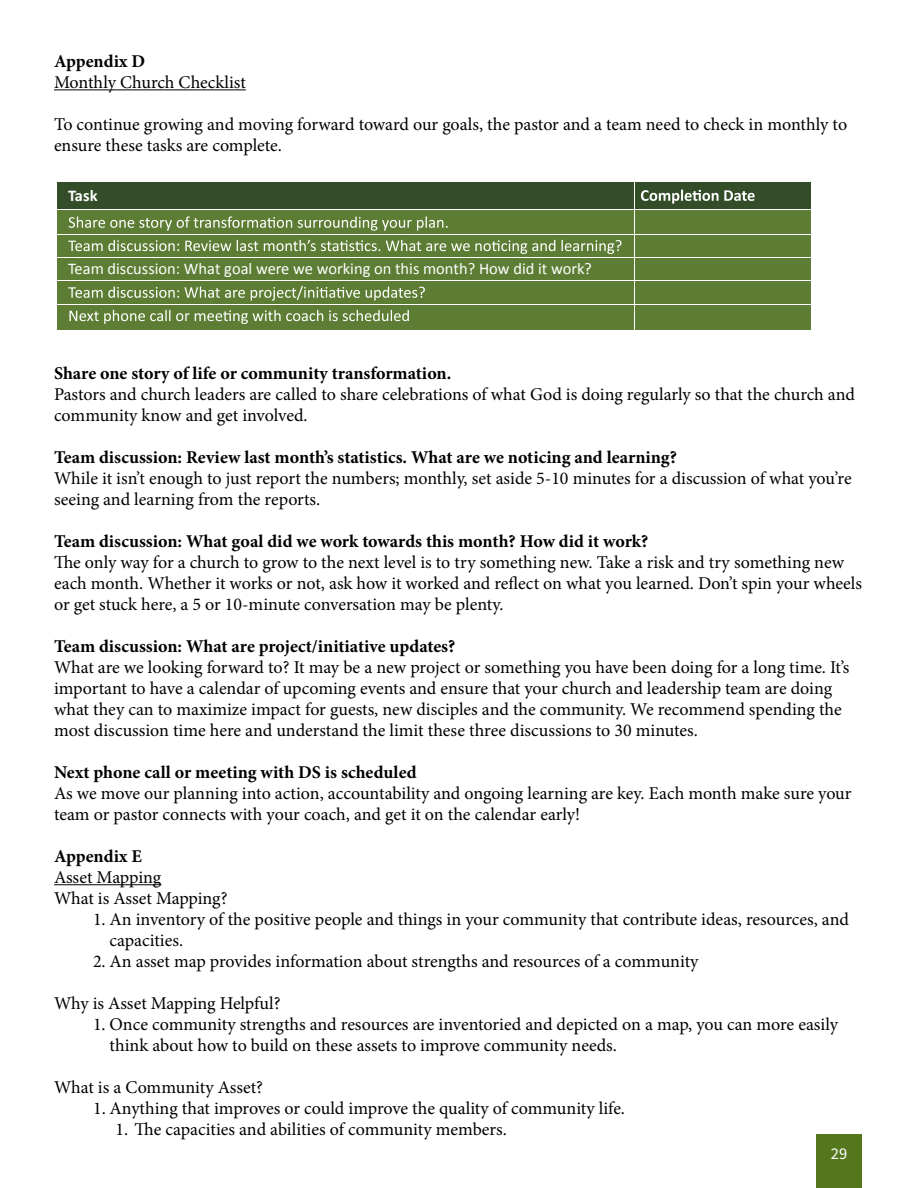
<style>
.page{position:relative;width:918px;height:1188px;background:#fff}
.page>*{position:absolute;margin:0;border:0;box-sizing:border-box;transform-origin:0 0}
.t1{font:18px/21px "Minion Pro";letter-spacing:-.005em;color:#000}
.t2{font:700 18px "Minion Pro";color:#000}
.t3{font:16.5px "Calibri";color:#fff}
.t4{font:700 16.5px "Calibri";color:#fff}
.t5{font:16.5px "Source Sans Pro";color:#fff}
</style>
<div class="page">
<div style="left:816px;top:1134px;width:46px;height:54px;background:#54771e"></div>
<hr style="left:54px;top:89px;width:192px;height:1px;background:#000">
<hr style="left:54px;top:884px;width:107px;height:1px;background:#000">
<div style="left:57px;top:182px;width:754px;height:147px;background:#5c7d33"></div>
<div style="left:57px;top:182px;width:754px;height:28px;background:#334d29"></div>
<hr style="left:634px;top:180px;width:1px;height:151px;background:#fff">
<hr style="left:54px;top:209px;width:759px;height:1px;background:#fff">
<hr style="left:54px;top:234px;width:759px;height:1px;background:#fff">
<hr style="left:54px;top:257px;width:759px;height:1px;background:#fff">
<hr style="left:54px;top:280px;width:759px;height:1px;background:#fff">
<hr style="left:54px;top:304px;width:759px;height:1px;background:#fff">
<svg style="left:641px;top:190px;width:114px;height:14px"></svg>
<svg style="left:69px;top:216px;width:379px;height:15px"></svg>
<svg style="left:68px;top:240px;width:553px;height:14px"></svg>
<svg style="left:68px;top:286px;width:357px;height:15px"></svg>
<svg style="left:69px;top:310px;width:340px;height:14px"></svg>
<p class="t2" style="left:54px;top:49px;width:93px">Appendix D</p>
<p class="t1" style="left:54px;top:72px;width:193px">Monthly Church Checklist</p>
<p class="t1" style="left:54px;top:114px;width:795px">To continue growing and moving forward toward our goals, the pastor and a team need to check in monthly to ensure these tasks are complete.</p>
<p class="t4" style="left:68px;top:184px;width:31px">Task</p>
<p class="t3" style="left:68px;top:257px;width:525px">Team discussion: What goal were we working on this month? How did it work?</p>
<p class="t2" style="left:54px;top:360px;width:399px">Share one story of life or community transformation.</p>
<p class="t1" style="left:54px;top:384px;width:802px">Pastors and church leaders are called to share celebrations of what God is doing regularly so that the church and community know and get involved.</p>
<p class="t2" style="left:54px;top:444px;width:624px">Team discussion: Review last month’s statistics. What are we noticing and learning?</p>
<p class="t1" style="left:54px;top:468px;width:799px">While it isn’t enough to just report the numbers; monthly, set aside 5-10 minutes for a discussion of what you’re seeing and learning from the reports.</p>
<p class="t2" style="left:54px;top:528px;width:596px">Team discussion: What goal did we work towards this month? How did it work?</p>
<p class="t1" style="left:54px;top:552px;width:809px">The only way for a church to grow to the next level is to try something new. Take a risk and try something new each month. Whether it works or not, ask how it worked and reflect on what you learned. Don’t spin your wheels or get stuck here, a 5 or 10-minute conversation may be plenty.</p>
<p class="t2" style="left:54px;top:633px;width:403px">Team discussion: What are project/initiative updates?</p>
<p class="t1" style="left:54px;top:657px;width:797px">What are we looking forward to? It may be a new project or something you have been doing for a long time. It’s important to have a calendar of upcoming events and ensure that your church and leadership team are doing what they can to maximize impact for guests, new disciples and the community. We recommend spending the most discussion time here and understand the limit these three discussions to 30 minutes.</p>
<p class="t2" style="left:54px;top:759px;width:364px">Next phone call or meeting with DS is scheduled</p>
<p class="t1" style="left:54px;top:783px;width:799px">As we move our planning into action, accountability and ongoing learning are key. Each month make sure your team or pastor connects with your coach, and get it on the calendar early!</p>
<p class="t2" style="left:54px;top:844px;width:90px">Appendix E</p>
<p class="t1" style="left:54px;top:867px;width:175px">Asset Mapping<br>What is Asset Mapping?</p>
<p class="t1" style="left:110px;top:909px;width:741px;text-indent:-17px">1. An inventory of the positive people and things in your community that contribute ideas, resources, and capacities.</p>
<p class="t1" style="left:93px;top:951px;width:607px">2. An asset map provides information about strengths and resources of a community</p>
<p class="t1" style="left:54px;top:993px;width:228px">Why is Asset Mapping Helpful?</p>
<p class="t1" style="left:110px;top:1014px;width:730px;text-indent:-17px">1. Once community strengths and resources are inventoried and depicted on a map, you can more easily think about how to build on these assets to improve community needs.</p>
<p class="t1" style="left:54px;top:1077px;width:211px">What is a Community Asset?</p>
<p class="t1" style="left:93px;top:1098px;width:533px">1. Anything that improves or could improve the quality of community life.</p>
<p class="t1" style="left:116px;top:1119px;width:393px">1. The capacities and abilities of community members.</p>
<p class="t5" style="left:831px;top:1143px;width:18px">29</p>
</div>
